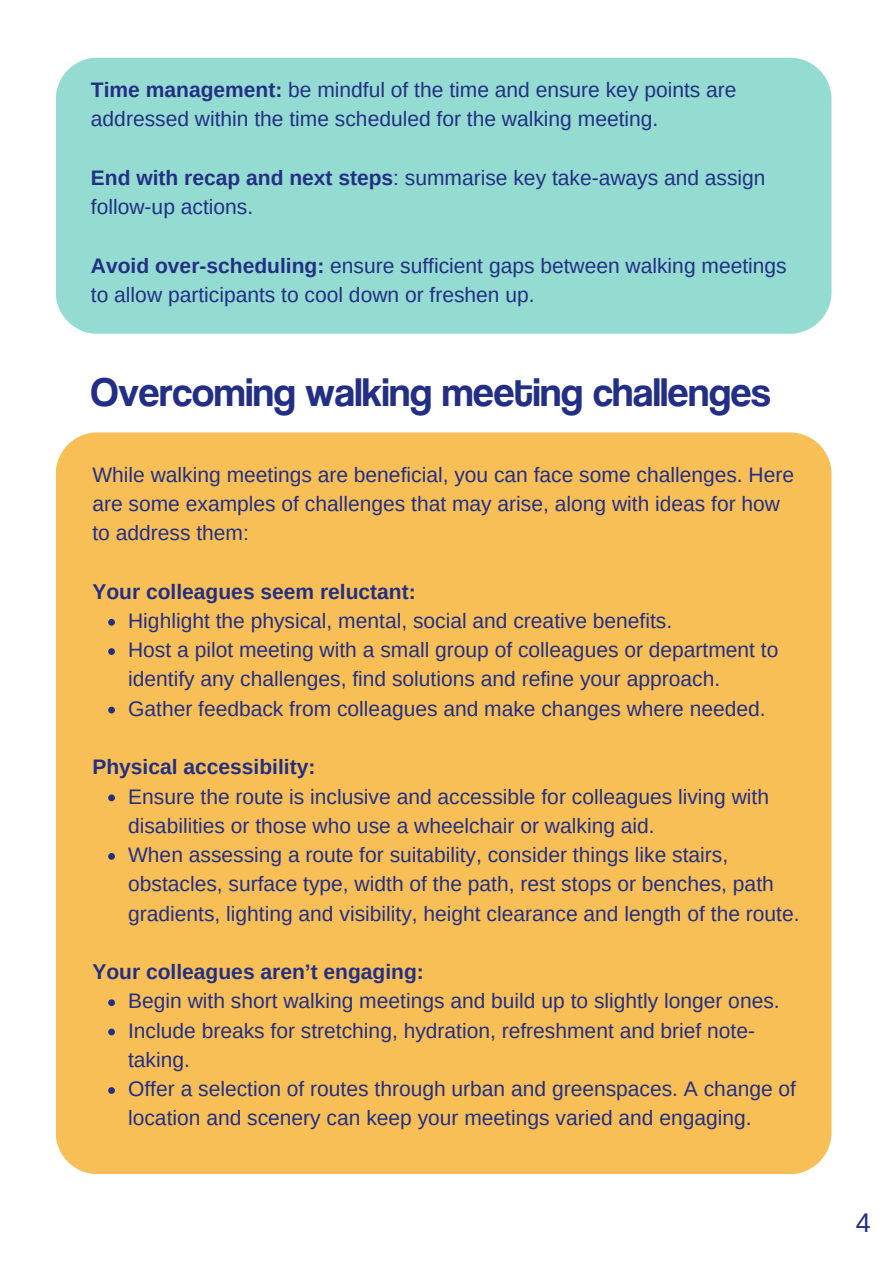
<style>
.page{position:relative;width:894px;height:1264px;background:#fff}
.page>*{position:absolute;margin:0;border:0;box-sizing:border-box;transform-origin:0 0}
.t1{font:41.25px "Coolvetica Rg";color:#232f84}
.t2{font:27px "Arimo";color:#232f84}
.t3{font:21px/29.2px "Arimo";color:#232f84}
.t4{font:700 21px "Arimo";color:#232f84}
.s1{font-weight:700}
</style>
<div class="page">
<div style="left:56px;top:432px;width:775px;height:742px;background:#f8bf57"></div>
<div style="left:56px;top:58px;width:775px;height:276px;background:#94dbd1"></div>
<svg style="left:108px;top:619px;width:7px;height:6px"></svg>
<svg style="left:108px;top:648px;width:7px;height:7px"></svg>
<svg style="left:108px;top:706px;width:7px;height:7px"></svg>
<svg style="left:108px;top:794px;width:7px;height:7px"></svg>
<svg style="left:108px;top:853px;width:7px;height:6px"></svg>
<svg style="left:108px;top:999px;width:7px;height:7px"></svg>
<svg style="left:108px;top:1028px;width:7px;height:7px"></svg>
<svg style="left:108px;top:1087px;width:7px;height:6px"></svg>
<p class="t3" style="left:91px;top:75px;width:647px"><span class="s1">Time management:</span> be mindful of the time and ensure key points are addressed within the time scheduled for the walking meeting.</p>
<p class="t3" style="left:91px;top:163px;width:676px"><span class="s1">End with recap and next steps</span>: summarise key take-aways and assign follow-up actions.</p>
<h1 class="t3" style="left:91px;top:251px;width:697px"><span class="s1">Avoid over-scheduling:</span> ensure sufficient gaps between walking meetings to allow participants to cool down or freshen up.</h1>
<p class="t1" style="left:91px;top:366px;width:681px">Overcoming walking meeting challenges</p>
<p class="t3" style="left:92px;top:459px;width:703px">While walking meetings are beneficial, you can face some challenges. Here are some examples of challenges that may arise, along with ideas for how to address them:</p>
<h2 class="t4" style="left:92px;top:579px;width:325px">Your colleagues seem reluctant:</h2>
<p class="t3" style="left:128px;top:606px;width:545px">Highlight the physical, mental, social and creative benefits.</p>
<p class="t3" style="left:128px;top:635px;width:651px">Host a pilot meeting with a small group of colleagues or department to identify any challenges, find solutions and refine your approach.</p>
<p class="t3" style="left:128px;top:693px;width:639px">Gather feedback from colleagues and make changes where needed.</p>
<h2 class="t4" style="left:92px;top:755px;width:224px">Physical accessibility:</h2>
<p class="t3" style="left:128px;top:781px;width:642px">Ensure the route is inclusive and accessible for colleagues living with disabilities or those who use a wheelchair or walking aid.</p>
<p class="t3" style="left:128px;top:840px;width:672px">When assessing a route for suitability, consider things like stairs, obstacles, surface type, width of the path, rest stops or benches, path gradients, lighting and visibility, height clearance and length of the route.</p>
<h2 class="t4" style="left:92px;top:960px;width:333px">Your colleagues aren’t engaging:</h2>
<p class="t3" style="left:128px;top:986px;width:652px">Begin with short walking meetings and build up to slightly longer ones.</p>
<p class="t3" style="left:128px;top:1015px;width:628px">Include breaks for stretching, hydration, refreshment and brief note&shy;taking.</p>
<p class="t3" style="left:128px;top:1074px;width:669px">Offer a selection of routes through urban and greenspaces. A change of location and scenery can keep your meetings varied and engaging.</p>
<p class="t2" style="left:855px;top:1207px;width:17px">4</p>
</div>
